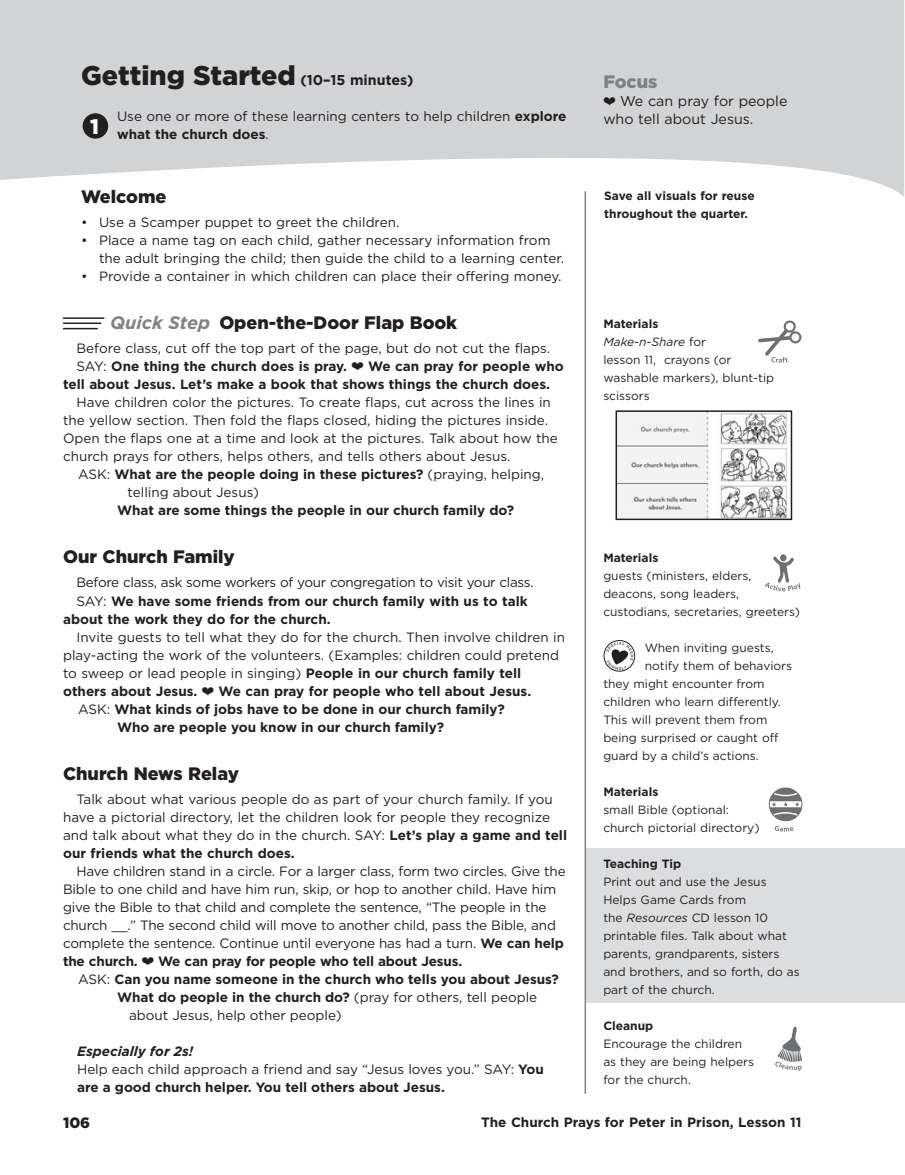
<style>
.page{position:relative;width:905px;height:1175px;background:#fff}
.page>*{position:absolute;margin:0;border:0;box-sizing:border-box;transform-origin:0 0}
.t1{font:900 27px "Gotham";color:#231f20}
.t2{font:900 21px "Gotham";color:#fff}
.t3{font:900 18px "Gotham";color:#231f20}
.t4{font:900 18px "Gotham";color:#808285}
.t5{font:900 15px "Gotham";color:#231f20}
.t6{font:14.25px/18px "Gotham";color:#231f20}
.t7{font:13.5px/18px "Gotham";color:#231f20}
.t8{font:700 13.5px/18px "Gotham";color:#231f20}
.t9{font:13.5px "Gotham";letter-spacing:-.025em;color:#231f20}
.t10{font:12px/18px "Gotham";color:#231f20}
.t11{font:700 12px/18px "Gotham";color:#231f20}
.s1{font-weight:700;font-size:14.25px}
.s2{font-weight:700}
.s3{font-weight:700;font-style:italic;color:#808285}
.s4{font-weight:400}
.s5{font-weight:700;font-style:italic}
.s6{font-style:italic}
</style>
<div class="page">
<svg style="left:0;top:0;width:904px;height:197px;fill:#d1d3d4"></svg>
<div style="left:586px;top:848px;width:318px;height:154px;background:#dcddde"></div>
<hr style="left:63px;top:317px;width:41px;height:2px;background:#231f20">
<hr style="left:63px;top:322px;width:38px;height:2px;background:#231f20">
<hr style="left:63px;top:328px;width:35px;height:1px;background:#231f20">
<svg style="left:765px;top:554px;width:35px;height:37px"></svg>
<img style="left:618px;top:413px;width:169px;height:104px">
<div style="left:615px;top:410px;width:177px;height:110px;border:2px solid #231f20"></div>
<div style="left:604px;top:640px;width:31px;height:31px;border:1px solid #231f20;border-radius:50%"></div>
<svg style="left:606px;top:642px;width:27px;height:28px"></svg>
<hr style="left:584px;top:191px;width:2px;height:903px;background:#808285">
<div style="left:83px;top:113px;width:25px;height:26px;background:#231f20;border-radius:50%"></div>
<svg style="left:758px;top:320px;width:43px;height:43px"></svg>
<svg style="left:775px;top:1026px;width:27px;height:45px"></svg>
<div style="left:768px;top:787px;width:34px;height:34px;border:1px solid #6d6f71;border-radius:50%"></div>
<svg style="left:771px;top:787px;width:31px;height:44px"></svg>
<svg style="left:603px;top:97px;width:12px;height:8px"></svg>
<h1 class="t1" style="left:81px;top:56px;width:334px">Getting Started <span class="s1">(10–15 minutes)</span></h1>
<p class="t7" style="left:117px;top:107px;width:451px">Use one or more of these learning centers to help children <span class="s2">explore what the church does</span>.</p>
<h2 class="t2" style="left:90px;top:112px;width:10px">1</h2>
<h3 class="t3" style="left:81px;top:184px;width:87px">Welcome</h3>
<p class="t7" style="left:81px;top:213px;width:320px">• Use a Scamper puppet to greet the children.</p>
<p class="t7" style="left:99px;top:231px;width:466px;text-indent:-18px">• Place a name tag on each child, gather necessary information from the adult bringing the child; then guide the child to a learning center.</p>
<p class="t7" style="left:81px;top:267px;width:482px">• Provide a container in which children can place their offering money.</p>
<h3 class="t3" style="left:110px;top:310px;width:348px"><span class="s3">Quick Step</span> Open-the-Door Flap Book</h3>
<p class="t7" style="left:76px;top:339px;width:475px">Before class, cut off the top part of the page, but do not cut the flaps.<br>SAY: <span class="s2">One thing the church does is pray.</span></p>
<p class="t8" style="left:63px;top:357px;width:502px;text-indent:305px">We can pray for people who tell about Jesus. Let’s make a book that shows things the church does.</p>
<p class="t7" style="left:63px;top:393px;width:496px;text-indent:14px">Have children color the pictures. To create flaps, cut across the lines in the yellow section. Then fold the flaps closed, hiding the pictures inside.<br>Open the flaps one at a time and look at the pictures. Talk about how the church prays for others, helps others, and tells others about Jesus.</p>
<p class="t7" style="left:128px;top:465px;width:418px;text-indent:-50px">ASK: <span class="s2">What are the people doing in these pictures?</span> (praying, helping, telling about Jesus)</p>
<p class="t8" style="left:117px;top:501px;width:398px">What are some things the people in our church family do?</p>
<h3 class="t3" style="left:63px;top:544px;width:173px">Our Church Family</h3>
<p class="t9" style="left:76px;top:574px;width:458px">Before class, ask some workers of your congregation to visit your class.</p>
<p class="t8" style="left:76px;top:591px;width:453px"><span class="s4">SAY:</span> We have some friends from our church family with us to talk</p>
<p class="t8" style="left:63px;top:609px;width:269px">about the work they do for the church.</p>
<p class="t7" style="left:63px;top:627px;width:503px;text-indent:14px">Invite guests to tell what they do for the church. Then involve children in play-acting the work of the volunteers. (Examples: children could pretend to sweep or lead people in singing) <span class="s2">People in our church family tell others about Jesus.</span></p>
<p class="t8" style="left:218px;top:681px;width:314px">We can pray for people who tell about Jesus.</p>
<p class="t8" style="left:78px;top:699px;width:428px"><span class="s4">ASK:</span> What kinds of jobs have to be done in our church family?</p>
<p class="t8" style="left:117px;top:717px;width:328px">Who are people you know in our church family?</p>
<h3 class="t3" style="left:63px;top:760px;width:177px">Church News Relay</h3>
<p class="t7" style="left:63px;top:789px;width:505px;text-indent:14px">Talk about what various people do as part of your church family. If you have a pictorial directory, let the children look for people they recognize and talk about what they do in the church. SAY: <span class="s2">Let’s play a game and tell our friends what the church does.</span></p>
<p class="t7" style="left:63px;top:861px;width:504px;text-indent:14px">Have children stand in a circle. For a larger class, form two circles. Give the Bible to one child and have him run, skip, or hop to another child. Have him give the Bible to that child and complete the sentence, “The people in the church __.” The second child will move to another child, pass the Bible, and complete the sentence. Continue until everyone has had a turn. <span class="s2">We can help the church.</span></p>
<p class="t8" style="left:158px;top:951px;width:305px">We can pray for people who tell about Jesus.</p>
<p class="t8" style="left:78px;top:969px;width:482px"><span class="s4">ASK:</span> Can you name someone in the church who tells you about Jesus?</p>
<p class="t8" style="left:117px;top:987px;width:421px">What do people in the church do? <span class="s4">(pray for others, tell people</span></p>
<p class="t7" style="left:129px;top:1005px;width:214px">about Jesus, help other people)</p>
<p class="t7" style="left:77px;top:1041px;width:468px"><span class="s5">Especially for 2s!<br></span>Help each child approach a friend and say “Jesus loves you.” SAY: <span class="s2">You are a good church helper. You tell others about Jesus.</span></p>
<h3 class="t4" style="left:603px;top:69px;width:56px">Focus</h3>
<p class="t6" style="left:603px;top:92px;width:186px;text-indent:17px">We can pray for people who tell about Jesus.</p>
<p class="t11" style="left:604px;top:187px;width:152px">Save all visuals for reuse throughout the quarter.</p>
<p class="t10" style="left:603px;top:314px;width:172px"><span class="s2">Materials<br></span><span class="s6">Make-n-Share</span> for<br>lesson 11, crayons (or washable markers), blunt-tip scissors</p>
<p class="t11" style="left:603px;top:548px;width:57px">Materials</p>
<p class="t10" style="left:603px;top:566px;width:198px">guests (ministers, elders, deacons, song leaders, custodians, secretaries, greeters)</p>
<p class="t10" style="left:644px;top:638px;width:130px">When inviting guests,</p>
<p class="t10" style="left:644px;top:656px;width:149px">notify them of behaviors</p>
<p class="t10" style="left:603px;top:674px;width:163px">they might encounter from</p>
<p class="t10" style="left:603px;top:692px;width:179px">children who learn differently.</p>
<p class="t10" style="left:603px;top:710px;width:166px">This will prevent them from</p>
<p class="t10" style="left:603px;top:728px;width:177px">being surprised or caught off</p>
<p class="t10" style="left:603px;top:746px;width:157px">guard by a child’s actions.</p>
<p class="t11" style="left:603px;top:782px;width:57px">Materials</p>
<p class="t10" style="left:603px;top:800px;width:158px">small Bible (optional: church pictorial directory)</p>
<p class="t11" style="left:603px;top:854px;width:79px">Teaching Tip</p>
<p class="t10" style="left:603px;top:872px;width:198px">Print out and use the Jesus<br>Helps Game Cards from<br>the <span class="s6">Resources</span> CD lesson 10 printable files. Talk about what parents, grandparents, sisters and brothers, and so forth, do as part of the church.</p>
<p class="t11" style="left:603px;top:1016px;width:51px">Cleanup</p>
<p class="t10" style="left:603px;top:1034px;width:152px">Encourage the children as they are being helpers for the church.</p>
<p class="t5" style="left:63px;top:1112px;width:29px">106</p>
<p class="t8" style="left:481px;top:1113px;width:322px">The Church Prays for Peter in Prison, Lesson 11</p>
</div>
